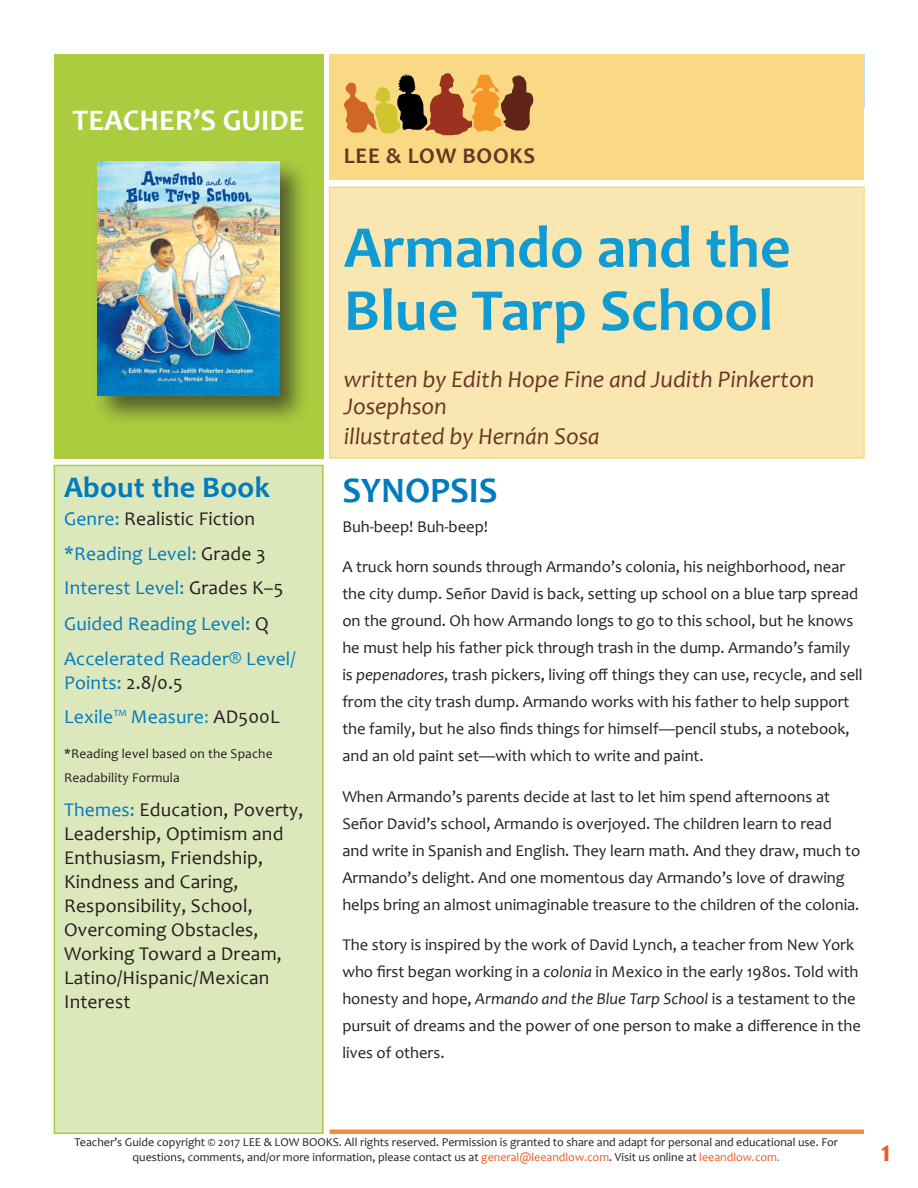
<style>
.page{position:relative;width:918px;height:1188px;background:#fff}
.page>*{position:absolute;margin:0;border:0;box-sizing:border-box;transform-origin:0 0}
.Book_Title_page_1{font:700 60px/63px "Candara";color:#0f9bd3}
.Blue_Single_Column_H{font:700 36px "Candara";color:#007bbf}
.t1{font:700 30px "Candara";color:#fff}
.blue_running_heads{font:700 30px "Candara";letter-spacing:.01em;color:#007bbf}
.t2{font:700 30px "Candara";color:#f15921}
.t3{font:italic 24px/27px "Candara";color:#6a3525}
.t4{font:700 22.5px "Candara";letter-spacing:.03em;color:#6a3525}
.t5{font:19.5px/24px "Candara";letter-spacing:.01em;color:#231f20}
.t6{font:19.5px/24px "Candara";letter-spacing:.01em;color:#007bbf}
.text{font:16.5px/27px "Candara";color:#231f20}
.t7{font:13.5px/24px "Candara";letter-spacing:.01em;color:#231f20}
.t8{font:12px/14.4px "Candara";color:#231f20;text-align:center}
.s1{color:#007bbf}
.s2{color:#231f20}
.s3{color:#0f9bd3}
.s4{font-style:italic}
.s5{color:#f15921}
</style>
<div class="page">
<hr style="left:330px;top:1130px;width:534px;height:4px;background:#f5893b">
<div style="left:330px;top:54px;width:534px;height:126px;background:#fad984"></div>
<svg style="left:344px;top:73px;width:189px;height:62px"></svg>
<div style="left:54px;top:54px;width:270px;height:405px;background:#aacc3e"></div>
<div style="left:54px;top:466px;width:269px;height:667px;background:#dce7bb"></div>
<div style="left:54px;top:465px;width:270px;height:669px;border:2px solid #aacc3e"></div>
<div style="left:330px;top:187px;width:534px;height:271px;background:#f9e6b1"></div>
<div style="left:329px;top:186px;width:536px;height:273px;border:2px solid #fad984"></div>
<div style="left:92px;top:156px;width:218px;height:271px;background:#231f20;opacity:.65"></div>
<img style="left:97px;top:162px;width:182px;height:234px">
<p class="t1" style="left:73px;top:101px;width:234px">TEACHER’S GUIDE</p>
<p class="blue_running_heads" style="left:64px;top:468px;width:207px">About the Book</p>
<p class="t5" style="left:64px;top:507px;width:193px"><span class="s1">Genre:</span> Realistic Fiction</p>
<p class="t6" style="left:64px;top:541px;width:203px">*Reading Level: <span class="s2">Grade 3</span></p>
<p class="t6" style="left:64px;top:576px;width:221px">Interest Level: <span class="s2">Grades K–5</span></p>
<p class="t6" style="left:64px;top:612px;width:206px">Guided Reading Level: <span class="s2">Q</span></p>
<p class="t6" style="left:64px;top:646px;width:233px">Accelerated Reader® Level/<br>Points: <span class="s2">2.8/0.5</span></p>
<p class="t6" style="left:64px;top:705px;width:217px">Lexile™ Measure<span class="s3">:</span> <span class="s2">AD500L</span></p>
<p class="t7" style="left:64px;top:741px;width:210px">*Reading level based on the Spache<br>Readability Formula</p>
<p class="t5" style="left:64px;top:798px;width:241px"><span class="s1">Themes:</span> Education, Poverty,<br>Leadership, Optimism and<br>Enthusiasm, Friendship,<br>Kindness and Caring,<br>Responsibility, School,<br>Overcoming Obstacles,<br>Working Toward a Dream,<br>Latino/Hispanic/Mexican<br>Interest</p>
<p class="t4" style="left:344px;top:141px;width:193px">LEE &amp; LOW BOOKS</p>
<p class="Book_Title_page_1" style="left:344px;top:215px;width:448px">Armando and the<br>Blue Tarp School</p>
<p class="t3" style="left:344px;top:365px;width:472px">written by Edith Hope Fine and Judith Pinkerton<br>Josephson</p>
<p class="t3" style="left:344px;top:422px;width:257px">illustrated by Hernán Sosa</p>
<p class="Blue_Single_Column_H" style="left:342px;top:467px;width:157px">SYNOPSIS</p>
<p class="text" style="left:342px;top:513px;width:147px">Buh-beep! Buh-beep!</p>
<p class="text" style="left:342px;top:553px;width:522px">A truck horn sounds through Armando’s colonia, his neighborhood, near the city dump. Señor David is back, setting up school on a blue tarp spread on the ground. Oh how Armando longs to go to this school, but he knows he must help his father pick through trash in the dump. Armando’s family is <span class="s4">pepenadores</span>, trash pickers, living off things they can use, recycle, and sell from the city trash dump. Armando works with his father to help support the family, but he also finds things for himself—pencil stubs, a notebook, and an old paint set—with which to write and paint.</p>
<p class="text" style="left:342px;top:783px;width:519px">When Armando’s parents decide at last to let him spend afternoons at Señor David’s school, Armando is overjoyed. The children learn to read and write in Spanish and English. They learn math. And they draw, much to Armando’s delight. And one momentous day Armando’s love of drawing helps bring an almost unimaginable treasure to the children of the colonia.</p>
<p class="text" style="left:342px;top:931px;width:520px">The story is inspired by the work of David Lynch, a teacher from New York who first began working in a <span class="s4">colonia</span> in Mexico in the early 1980s. Told with honesty and hope, <span class="s4">Armando and the Blue Tarp School</span> is a testament to the pursuit of dreams and the power of one person to make a difference in the lives of others.</p>
<p class="t8" style="left:74px;top:1135px;width:765px">Teacher’s Guide copyright © 2017 LEE &amp; LOW BOOKS. All rights reserved. Permission is granted to share and adapt for personal and educational use. For questions, comments, and/or more information, please contact us at <span class="s5">general@leeandlow.com</span>. Visit us online at <span class="s5">leeandlow.com</span><span class="s3">.</span></p>
<h3 class="t2" style="left:881px;top:1133px;width:12px">1</h3>
</div>
